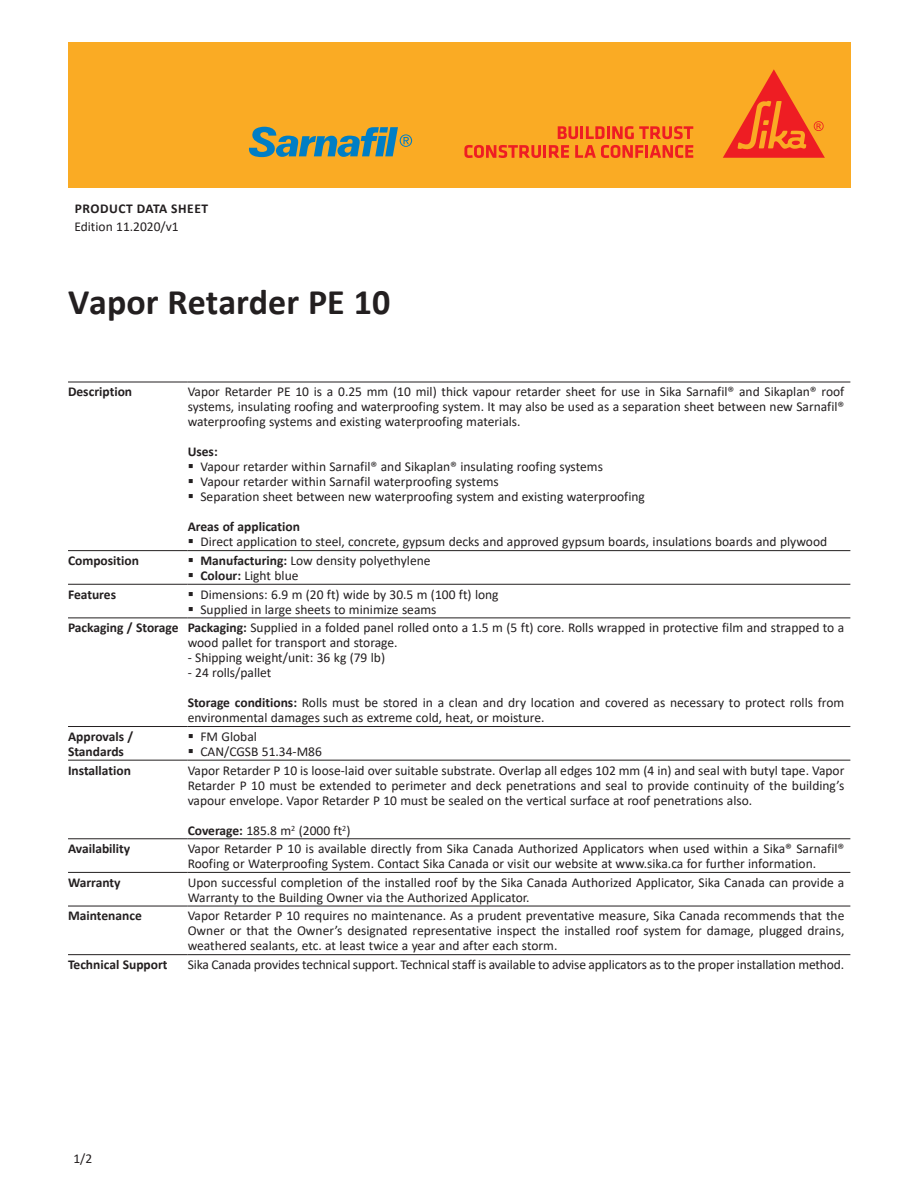
<style>
.page{position:relative;width:918px;height:1188px;background:#fff}
.page>*{position:absolute;margin:0;border:0;box-sizing:border-box;transform-origin:0 0}
.PDS_-_Text{font:700 36px "Calibri";color:#231f20}
.PDS_-_Text-2{font:13.5px/15px "Calibri";color:#231f20;text-align:justify}
.PDS_-_Text_-_Bullet{font:13.5px/15px "Calibri";color:#231f20}
.PDS_-_Title_Left{font:700 13.5px/15px "Calibri";color:#231f20}
.PDS_-_Text-3{font:700 13.5px "Calibri";color:#231f20}
.PDS_-_Text-4{font:700 13.5px "Calibri";letter-spacing:.04em;color:#231f20}
.s1{font-weight:700}
</style>
<div class="page">
<div style="left:68px;top:42px;width:782px;height:146px;background:#faab24"></div>
<svg style="left:723px;top:69px;width:102px;height:89px"></svg>
<svg style="left:464px;top:145px;width:105px;height:13px"></svg>
<svg style="left:575px;top:145px;width:118px;height:13px"></svg>
<svg style="left:558px;top:126px;width:135px;height:13px"></svg>
<svg style="left:249px;top:127px;width:163px;height:30px"></svg>
<hr style="left:68px;top:382px;width:120px;height:1px;background:#231f20">
<hr style="left:188px;top:382px;width:662px;height:1px;background:#231f20">
<hr style="left:68px;top:550px;width:120px;height:1px;background:#231f20">
<hr style="left:188px;top:550px;width:662px;height:1px;background:#231f20">
<hr style="left:68px;top:584px;width:120px;height:1px;background:#231f20">
<hr style="left:188px;top:584px;width:662px;height:1px;background:#231f20">
<hr style="left:68px;top:618px;width:120px;height:1px;background:#231f20">
<hr style="left:188px;top:618px;width:662px;height:1px;background:#231f20">
<hr style="left:68px;top:726px;width:120px;height:1px;background:#231f20">
<hr style="left:188px;top:726px;width:662px;height:1px;background:#231f20">
<hr style="left:68px;top:760px;width:120px;height:1px;background:#231f20">
<hr style="left:188px;top:760px;width:662px;height:1px;background:#231f20">
<hr style="left:68px;top:839px;width:120px;height:1px;background:#231f20">
<hr style="left:188px;top:839px;width:662px;height:1px;background:#231f20">
<hr style="left:68px;top:872px;width:120px;height:1px;background:#231f20">
<hr style="left:188px;top:872px;width:662px;height:1px;background:#231f20">
<hr style="left:68px;top:906px;width:120px;height:1px;background:#231f20">
<hr style="left:188px;top:906px;width:662px;height:1px;background:#231f20">
<hr style="left:68px;top:954px;width:120px;height:1px;background:#231f20">
<hr style="left:188px;top:954px;width:662px;height:1px;background:#231f20">
<p class="PDS_-_Text-4" style="left:75px;top:199px;width:135px">PRODUCT DATA SHEET</p>
<p class="PDS_-_Text-2" style="left:74px;top:219px;width:106px">Edition 11.2020/v1</p>
<p class="PDS_-_Text" style="left:68px;top:276px;width:324px">Vapor Retarder PE 10</p>
<p class="PDS_-_Title_Left" style="left:68px;top:384px;width:66px">Description</p>
<p class="PDS_-_Text-2" style="left:188px;top:384px;width:658px">Vapor Retarder PE 10 is a 0.25 mm (10 mil) thick vapour retarder sheet for use in Sika Sarnafil® and Sikaplan® roof systems, insulating roofing and waterproofing system. It may also be used as a separation sheet between new Sarnafil® waterproofing systems and existing waterproofing materials.</p>
<p class="PDS_-_Text-3" style="left:188px;top:442px;width:32px">Uses:</p>
<p class="PDS_-_Text-2" style="left:200px;top:459px;width:404px">Vapour retarder within Sarnafil® and Sikaplan® insulating roofing systems</p>
<p class="PDS_-_Text-2" style="left:200px;top:474px;width:300px">Vapour retarder within Sarnafil waterproofing systems</p>
<p class="PDS_-_Text-2" style="left:200px;top:489px;width:446px">Separation sheet between new waterproofing system and existing waterproofing</p>
<p class="PDS_-_Text-3" style="left:188px;top:517px;width:114px">Areas of application</p>
<p class="PDS_-_Text-2" style="left:200px;top:534px;width:628px">Direct application to steel, concrete, gypsum decks and approved gypsum boards, insulations boards and plywood</p>
<p class="PDS_-_Title_Left" style="left:68px;top:553px;width:73px">Composition</p>
<p class="PDS_-_Text-2" style="left:200px;top:553px;width:232px"><span class="s1">Manufacturing:</span> Low density polyethylene</p>
<p class="PDS_-_Text-2" style="left:200px;top:568px;width:100px"><span class="s1">Colour:</span> Light blue</p>
<p class="PDS_-_Title_Left" style="left:68px;top:586px;width:50px">Features</p>
<p class="PDS_-_Text-2" style="left:200px;top:586px;width:300px">Dimensions: 6.9 m (20 ft) wide by 30.5 m (100 ft) long</p>
<p class="PDS_-_Text-2" style="left:200px;top:601px;width:238px">Supplied in large sheets to minimize seams</p>
<p class="PDS_-_Title_Left" style="left:68px;top:620px;width:112px">Packaging / Storage</p>
<p class="PDS_-_Text_-_Bullet" style="left:188px;top:620px;width:658px"><span class="s1">Packaging:</span> Supplied in a folded panel rolled onto a 1.5 m (5 ft) core. Rolls wrapped in protective film and strapped to a wood pallet for transport and storage.</p>
<p class="PDS_-_Text_-_Bullet" style="left:188px;top:650px;width:199px">- Shipping weight/unit: 36 kg (79 lb)</p>
<p class="PDS_-_Text_-_Bullet" style="left:188px;top:665px;width:85px">- 24 rolls/pallet</p>
<p class="PDS_-_Text_-_Bullet" style="left:188px;top:695px;width:658px"><span class="s1">Storage conditions:</span> Rolls must be stored in a clean and dry location and covered as necessary to protect rolls from environmental damages such as extreme cold, heat, or moisture.</p>
<p class="PDS_-_Title_Left" style="left:68px;top:729px;width:67px">Approvals /<br>Standards</p>
<p class="PDS_-_Text-2" style="left:200px;top:729px;width:58px">FM Global</p>
<p class="PDS_-_Text-2" style="left:200px;top:744px;width:123px">CAN/CGSB 51.34-M86</p>
<p class="PDS_-_Title_Left" style="left:68px;top:762px;width:64px">Installation</p>
<p class="PDS_-_Text-2" style="left:188px;top:762px;width:658px">Vapor Retarder P 10 is loose-laid over suitable substrate. Overlap all edges 102 mm (4 in) and seal with butyl tape. Vapor Retarder P 10 must be extended to perimeter and deck penetrations and seal to provide continuity of the building’s vapour envelope. Vapor Retarder P 10 must be sealed on the vertical surface at roof penetrations also.</p>
<p class="PDS_-_Text-2" style="left:188px;top:822px;width:164px"><span class="s1">Coverage:</span> 185.8 m<sup>2</sup> (2000 ft<sup>2</sup>)</p>
<p class="PDS_-_Title_Left" style="left:68px;top:841px;width:64px">Availability</p>
<p class="PDS_-_Text-2" style="left:188px;top:841px;width:658px">Vapor Retarder P 10 is available directly from Sika Canada Authorized Applicators when used within a Sika® Sarnafil®<br>Roofing or Waterproofing System. Contact Sika Canada or visit our website at www.sika.ca for further information.</p>
<p class="PDS_-_Title_Left" style="left:68px;top:875px;width:54px">Warranty</p>
<p class="PDS_-_Text-2" style="left:188px;top:874px;width:658px">Upon successful completion of the installed roof by the Sika Canada Authorized Applicator, Sika Canada can provide a<br>Warranty to the Building Owner via the Authorized Applicator.</p>
<p class="PDS_-_Title_Left" style="left:68px;top:908px;width:75px">Maintenance</p>
<p class="PDS_-_Text-2" style="left:188px;top:908px;width:658px">Vapor Retarder P 10 requires no maintenance. As a prudent preventative measure, Sika Canada recommends that the Owner or that the Owner’s designated representative inspect the installed roof system for damage, plugged drains, weathered sealants, etc. at least twice a year and after each storm.</p>
<p class="PDS_-_Title_Left" style="left:68px;top:957px;width:101px">Technical Support</p>
<p class="PDS_-_Text-2" style="left:188px;top:957px;width:658px">Sika Canada provides technical support. Technical staff is available to advise applicators as to the proper installation method.</p>
<p class="PDS_-_Text-2" style="left:73px;top:1151px;width:20px">1/2</p>
</div>
